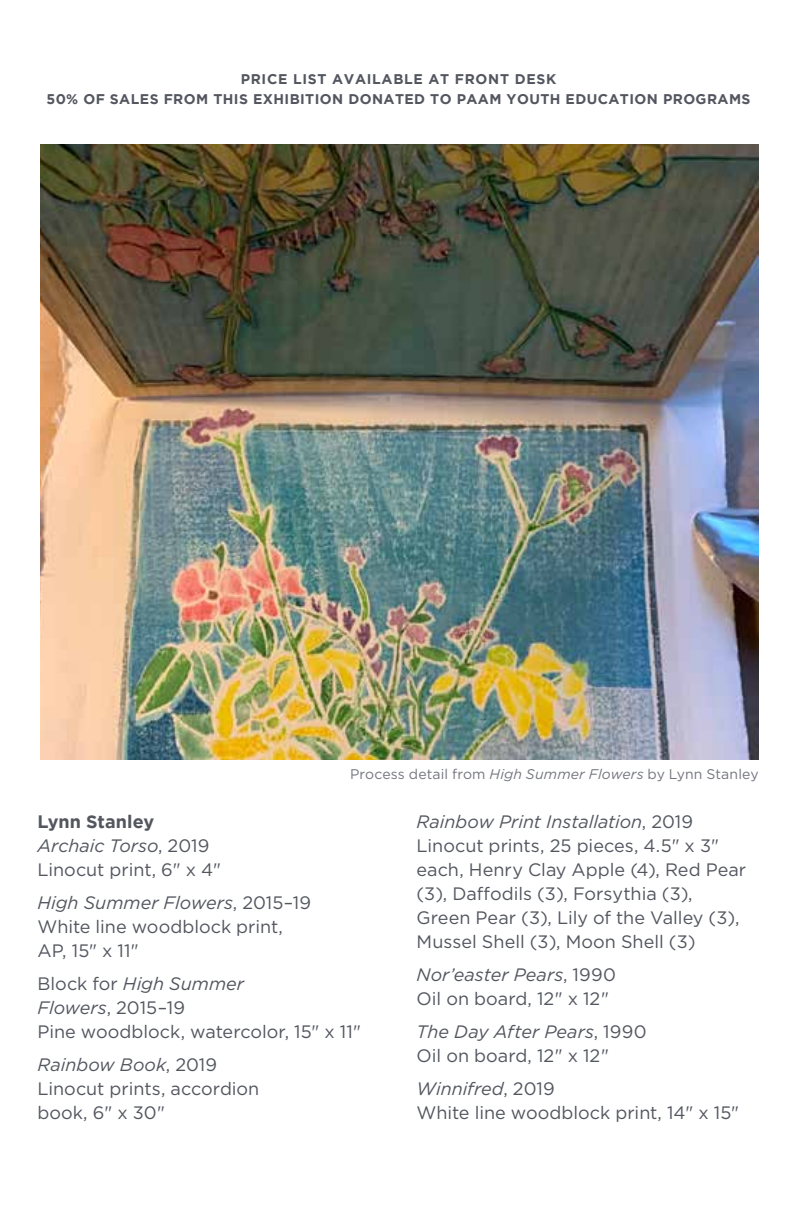
<style>
.page{position:relative;width:792px;height:1224px;background:#fff}
.page>*{position:absolute;margin:0;border:0;box-sizing:border-box;transform-origin:0 0}
.t1{font:18px/24px "Gotham";color:#53565f}
.t2{font:700 14px/20px "Gotham";letter-spacing:.03em;color:#53565f;text-align:center}
.t3{font:14px "Gotham";letter-spacing:.01em;color:#74767f}
.s1{font-style:italic}
.s2{font-weight:700}
</style>
<div class="page">
<img style="left:40px;top:145px;width:718px;height:614px">
<p class="t2" style="left:46px;top:69px;width:706px">PRICE LIST AVAILABLE AT FRONT DESK<br>50% OF SALES FROM THIS EXHIBITION DONATED TO PAAM YOUTH EDUCATION PROGRAMS</p>
<p class="t3" style="left:350px;top:766px;width:410px">Process detail from <span class="s1">High Summer Flowers</span> by Lynn Stanley</p>
<p class="t1" style="left:37px;top:810px;width:185px"><span class="s2">Lynn Stanley<br></span><span class="s1">Archaic Torso</span>, 2019<br>Linocut print, 6" x 4"</p>
<p class="t1" style="left:37px;top:890px;width:275px"><span class="s1">High Summer Flowers</span>, 2015–19<br>White line woodblock print,<br>AP, 15" x 11"</p>
<p class="t1" style="left:37px;top:971px;width:325px">Block for <span class="s1">High Summer<br>Flowers</span>, 2015–19<br>Pine woodblock, watercolor, 15" x 11"</p>
<p class="t1" style="left:37px;top:1052px;width:224px"><span class="s1">Rainbow Book</span>, 2019<br>Linocut prints, accordion book, 6" x 30"</p>
<p class="t1" style="left:417px;top:809px;width:331px"><span class="s1">Rainbow Print Installation</span>, 2019<br>Linocut prints, 25 pieces, 4.5" x 3" each, Henry Clay Apple (4), Red Pear (3), Daffodils (3), Forsythia (3), Green Pear (3), Lily of the Valley (3), Mussel Shell (3), Moon Shell (3)</p>
<p class="t1" style="left:417px;top:962px;width:201px"><span class="s1">Nor’easter Pears</span>, 1990<br>Oil on board, 12" x 12"</p>
<p class="t1" style="left:417px;top:1019px;width:232px"><span class="s1">The Day After Pears</span>, 1990<br>Oil on board, 12" x 12"</p>
<p class="t1" style="left:417px;top:1076px;width:324px"><span class="s1">Winnifred</span>, 2019<br>White line woodblock print, 14" x 15"</p>
</div>
